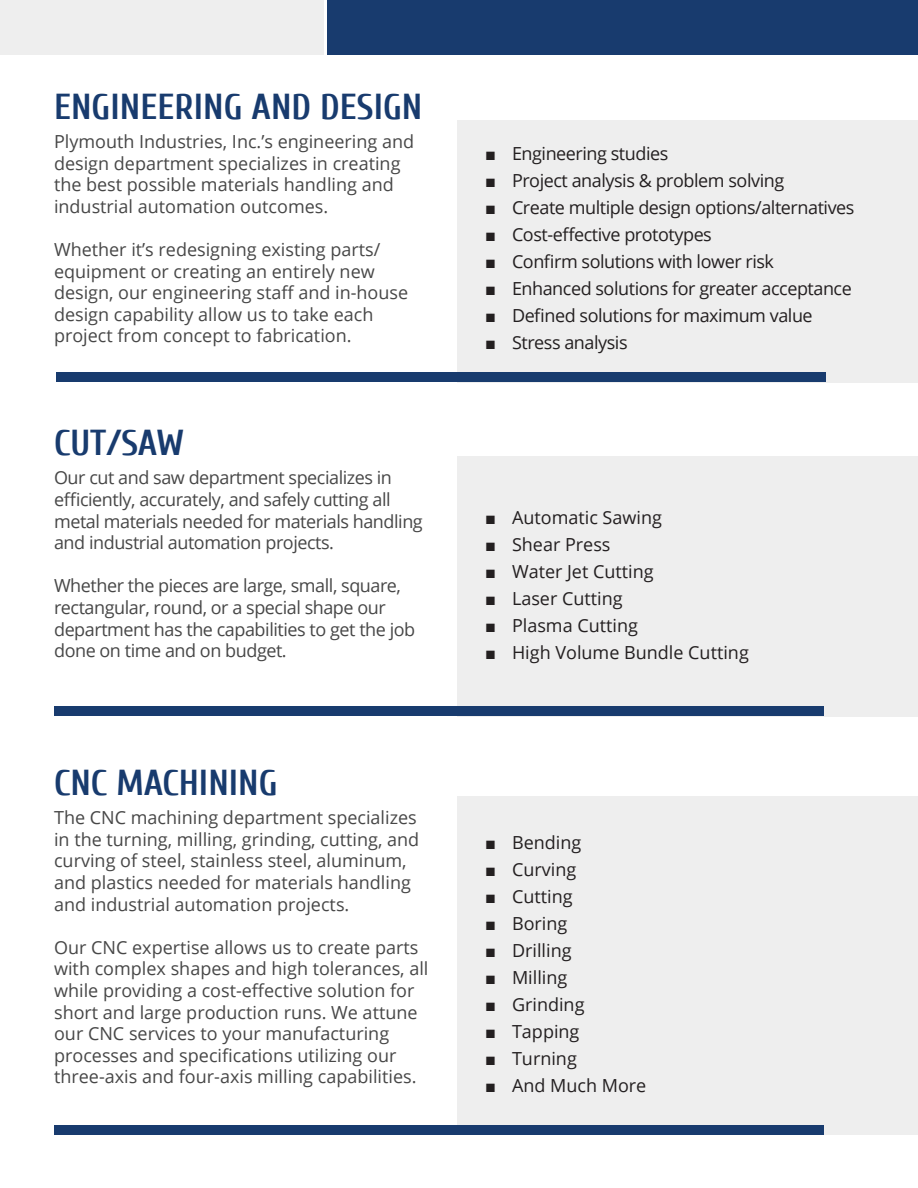
<style>
.page{position:relative;width:918px;height:1188px;background:#fff}
.page>*{position:absolute;margin:0;border:0;box-sizing:border-box;transform-origin:0 0}
.t1{font:700 36px "Cuprum";color:#183b6e}
.t2{font:18px/21.6px "Open Sans";color:#474747}
.t3{font:18px/21.6px "Open Sans";letter-spacing:-.025em;color:#474747}
.t4{font:18px "Open Sans";letter-spacing:-.025em;color:#231f20}
.t5{font:18px "Open Sans";color:#231f20}
.s1{font-family:"Arial"}
</style>
<div class="page">
<div style="left:458px;top:796px;width:460px;height:339px;background:#eee"></div>
<div style="left:54px;top:1125px;width:770px;height:10px;background:#183b6e"></div>
<div style="left:458px;top:120px;width:460px;height:262px;background:#eee"></div>
<div style="left:56px;top:372px;width:769px;height:10px;background:#183b6e"></div>
<div style="left:458px;top:456px;width:460px;height:261px;background:#eee"></div>
<div style="left:54px;top:707px;width:769px;height:9px;background:#183b6e"></div>
<div style="left:0;top:0;width:918px;height:54px;background:#eee"></div>
<div style="left:324px;top:0;width:594px;height:54px;background:#183b6e"></div>
<hr style="left:324px;top:0;width:2px;height:65px;background:#fff">
<p class="t1" style="left:54px;top:87px;width:370px">ENGINEERING AND DESIGN</p>
<p class="t2" style="left:54px;top:130px;width:362px">Plymouth Industries, Inc.’s engineering and design department specializes in creating the best possible materials handling and industrial automation outcomes.</p>
<p class="t2" style="left:54px;top:238px;width:356px">Whether it’s redesigning existing parts/ equipment or creating an entirely new design, our engineering staff and in-house design capability allow us to take each project from concept to fabrication.</p>
<p class="t1" style="left:54px;top:423px;width:131px">CUT/SAW</p>
<p class="t3" style="left:54px;top:467px;width:370px">Our cut and saw department specializes in efficiently, accurately, and safely cutting all metal materials needed for materials handling and industrial automation projects.</p>
<p class="t3" style="left:54px;top:575px;width:363px">Whether the pieces are large, small, square, rectangular, round, or a special shape our department has the capabilities to get the job done on time and on budget.</p>
<p class="t1" style="left:54px;top:763px;width:225px">CNC MACHINING</p>
<p class="t2" style="left:54px;top:806px;width:367px">The CNC machining department specializes in the turning, milling, grinding, cutting, and curving of steel, stainless steel, aluminum, and plastics needed for materials handling and industrial automation projects.</p>
<p class="t2" style="left:54px;top:936px;width:376px">Our CNC expertise allows us to create parts with complex shapes and high tolerances, all while providing a cost-effective solution for short and large production runs. We attune our CNC services to your manufacturing processes and specifications utilizing our three-axis and four-axis milling capabilities.</p>
<p class="t4" style="left:485px;top:142px;width:185px"><span class="s1">■</span> Engineering studies</p>
<p class="t4" style="left:485px;top:169px;width:301px"><span class="s1">■</span> Project analysis &amp; problem solving</p>
<p class="t4" style="left:485px;top:196px;width:371px"><span class="s1">■</span> Create multiple design options/alternatives</p>
<p class="t4" style="left:485px;top:223px;width:228px"><span class="s1">■</span> Cost-effective prototypes</p>
<p class="t4" style="left:485px;top:250px;width:291px"><span class="s1">■</span> Confirm solutions with lower risk</p>
<p class="t4" style="left:485px;top:277px;width:368px"><span class="s1">■</span> Enhanced solutions for greater acceptance</p>
<p class="t4" style="left:485px;top:304px;width:329px"><span class="s1">■</span> Defined solutions for maximum value</p>
<p class="t4" style="left:485px;top:331px;width:144px"><span class="s1">■</span> Stress analysis</p>
<p class="t5" style="left:485px;top:505px;width:178px"><span class="s1">■</span> Automatic Sawing</p>
<p class="t5" style="left:485px;top:532px;width:127px"><span class="s1">■</span> Shear Press</p>
<p class="t5" style="left:485px;top:559px;width:170px"><span class="s1">■</span> Water Jet Cutting</p>
<p class="t5" style="left:485px;top:586px;width:139px"><span class="s1">■</span> Laser Cutting</p>
<p class="t5" style="left:485px;top:613px;width:154px"><span class="s1">■</span> Plasma Cutting</p>
<p class="t5" style="left:485px;top:640px;width:265px"><span class="s1">■</span> High Volume Bundle Cutting</p>
<p class="t5" style="left:485px;top:830px;width:98px"><span class="s1">■</span> Bending</p>
<p class="t5" style="left:485px;top:857px;width:93px"><span class="s1">■</span> Curving</p>
<p class="t5" style="left:485px;top:884px;width:89px"><span class="s1">■</span> Cutting</p>
<p class="t4" style="left:485px;top:911px;width:84px"><span class="s1">■</span> Boring</p>
<p class="t5" style="left:485px;top:938px;width:88px"><span class="s1">■</span> Drilling</p>
<p class="t5" style="left:485px;top:965px;width:84px"><span class="s1">■</span> Milling</p>
<p class="t5" style="left:485px;top:992px;width:101px"><span class="s1">■</span> Grinding</p>
<p class="t5" style="left:485px;top:1019px;width:96px"><span class="s1">■</span> Tapping</p>
<p class="t5" style="left:485px;top:1046px;width:93px"><span class="s1">■</span> Turning</p>
<p class="t5" style="left:485px;top:1073px;width:163px"><span class="s1">■</span> And Much More</p>
</div>
